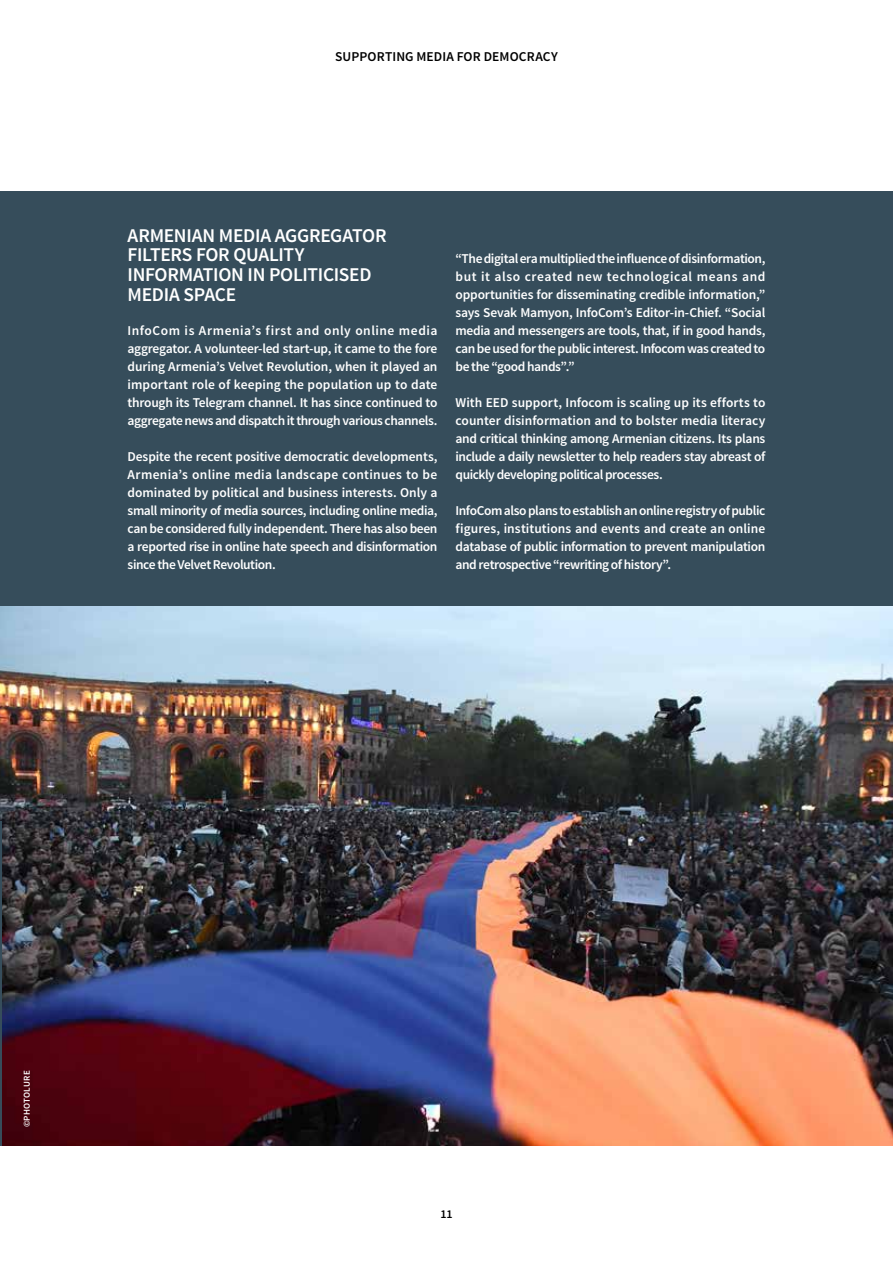
<style>
.page{position:relative;width:893px;height:1263px;background:#fff}
.page>*{position:absolute;margin:0;border:0;box-sizing:border-box;transform-origin:0 0}
.t1{font:600 19.5px/19.5px "Source Sans Pro";letter-spacing:-.015em;color:#fff}
.t2{font:600 13.5px/18px "Source Sans Pro";letter-spacing:-.03em;color:#fff;text-align:justify}
.t3{font:600 13.5px "Source Sans Pro";letter-spacing:.01em;color:#000}
.t4{font:600 12px "Source Sans Pro";color:#000}
.t5{font:600 9px "Source Sans Pro";letter-spacing:.02em;color:#fff}
</style>
<div class="page">
<img style="left:0;top:605px;width:893px;height:540px">
<div style="left:0;top:191px;width:893px;height:414px;background:#364d5b"></div>
<hr style="left:0;top:821px;width:2px;height:324px;background:#364d5b">
<p class="t3" style="left:335px;top:48px;width:224px">SUPPORTING MEDIA FOR DEMOCRACY</p>
<h1 class="t1" style="left:128px;top:226px;width:261px">ARMENIAN MEDIA AGGREGATOR<br>FILTERS FOR QUALITY<br>INFORMATION IN POLITICISED<br>MEDIA SPACE</h1>
<p class="t2" style="left:128px;top:322px;width:311px">InfoCom is Armenia’s first and only online media aggregator. A volunteer-led start-up, it came to the fore during Armenia’s Velvet Revolution, when it played an important role of keeping the population up to date through its Telegram channel. It has since continued to aggregate news and dispatch it through various channels.</p>
<p class="t2" style="left:128px;top:448px;width:311px">Despite the recent positive democratic developments, Armenia’s online media landscape continues to be dominated by political and business interests. Only a small minority of media sources, including online media, can be considered fully independent. There has also been a reported rise in online hate speech and disinformation since the Velvet Revolution.</p>
<p class="t2" style="left:455px;top:250px;width:311px">“The digital era multiplied the influence of disinformation, but it also created new technological means and opportunities for disseminating credible information,” says Sevak Mamyon, InfoCom’s Editor-in-Chief. “Social media and messengers are tools, that, if in good hands, can be used for the public interest. Infocom was created to be the “good hands”.”</p>
<p class="t2" style="left:455px;top:394px;width:311px">With EED support, Infocom is scaling up its efforts to counter disinformation and to bolster media literacy and critical thinking among Armenian citizens. Its plans include a daily newsletter to help readers stay abreast of quickly developing political processes.</p>
<p class="t2" style="left:455px;top:502px;width:311px">InfoCom also plans to establish an online registry of public figures, institutions and events and create an online database of public information to prevent manipulation and retrospective “rewriting of history”.</p>
<p class="t5" style="left:21px;top:1127px;width:58px;rotate:-90deg">©PHOTOLURE</p>
<p class="t4" style="left:440px;top:1206px;width:14px">11</p>
</div>
